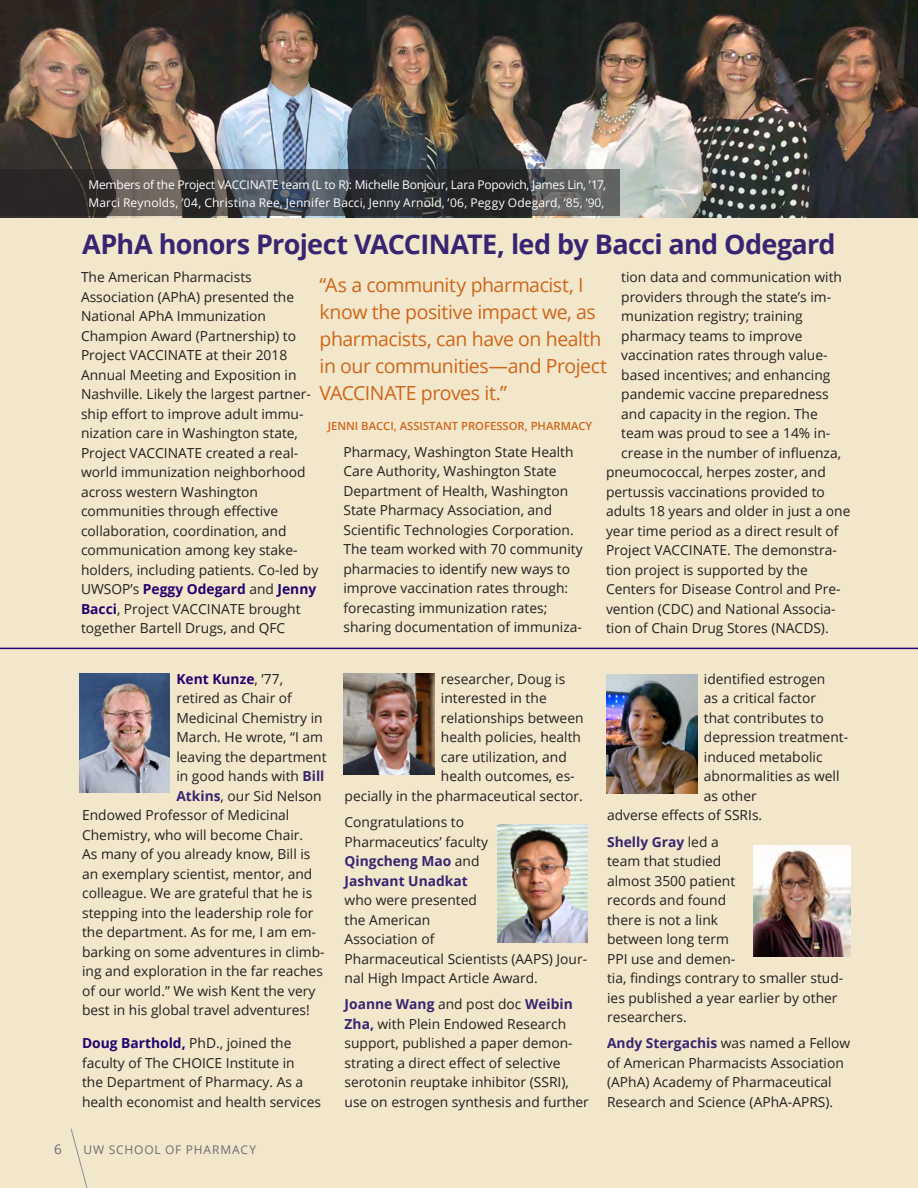
<style>
.page{position:relative;width:918px;height:1188px;background:#f2e7cb}
.page>*{position:absolute;margin:0;border:0;box-sizing:border-box;transform-origin:0 0}
.t1{font:700 27px "Open Sans";letter-spacing:-.025em;color:#382571}
.t2{font:19.5px/27px "Open Sans";letter-spacing:-.025em;color:#cf6619}
.t3{font:13.8px/19.5px "Open Sans";color:#231f20}
.t4{font:700 13.8px "Open Sans";color:#22036f}
.t5{font:13.5px "Open Sans";color:#6c6d70}
.t6{font:12px/18px "Open Sans";letter-spacing:-.02em;color:#fff}
.t7{font:12px "Open Sans";letter-spacing:.07em;color:#6c6d70}
.t8{font:600 11.25px "Open Sans";color:#cf6619}
.s1{font-weight:700;color:#22036f}
.s2{font-weight:400;color:#231f20}
.s3{font-weight:700;color:#382571}
</style>
<div class="page">
<hr style="left:0;top:648px;width:918px;height:1px;background:#22036f">
<img style="left:344px;top:673px;width:90px;height:102px">
<img style="left:607px;top:675px;width:90px;height:118px">
<img style="left:497px;top:824px;width:91px;height:118px">
<img style="left:754px;top:845px;width:96px;height:112px">
<img style="left:0;top:0;width:918px;height:217px">
<svg style="left:0;top:169px;width:620px;height:47px;background:#414142"></svg>
<img style="left:80px;top:674px;width:90px;height:118px">
<svg style="left:70px;top:1128px;width:18px;height:60px"></svg>
<p class="t6" style="left:89px;top:175px;width:519px">Members of the Project VACCINATE team (L to R): Michelle Bonjour, Lara Popovich, James Lin, ’17,<br>Marci Reynolds, ’04, Christina Ree, Jennifer Bacci, Jenny Arnold, ’06, Peggy Odegard, ’85, ’90,</p>
<h1 class="t1" style="left:82px;top:225px;width:755px">APhA honors Project VACCINATE, led by Bacci and Odegard</h1>
<h2 class="t2" style="left:320px;top:271px;width:289px">“As a community pharmacist, I know the positive impact we, as pharmacists, can have on health in our communities—and Project<br>VACCINATE proves it.”</h2>
<p class="t8" style="left:328px;top:418px;width:266px">JENNI BACCI, ASSISTANT PROFESSOR, PHARMACY</p>
<p class="t3" style="left:621px;top:267px;width:222px">tion data and communication with</p>
<p class="t3" style="left:621px;top:287px;width:211px">providers through the state’s im-</p>
<p class="t3" style="left:621px;top:306px;width:183px">munization registry; training</p>
<p class="t3" style="left:621px;top:326px;width:183px">pharmacy teams to improve</p>
<p class="t3" style="left:621px;top:345px;width:208px">vaccination rates through value-</p>
<p class="t3" style="left:621px;top:365px;width:211px">based incentives; and enhancing</p>
<p class="t3" style="left:621px;top:384px;width:209px">pandemic vaccine preparedness</p>
<p class="t3" style="left:621px;top:404px;width:198px">and capacity in the region. The</p>
<p class="t3" style="left:621px;top:423px;width:211px">team was proud to see a 14% in-</p>
<p class="t3" style="left:621px;top:443px;width:221px">crease in the number of influenza,</p>
<p class="t3" style="left:606px;top:462px;width:221px">pneumococcal, herpes zoster, and</p>
<p class="t3" style="left:606px;top:482px;width:220px">pertussis vaccinations provided to</p>
<p class="t3" style="left:606px;top:501px;width:246px">adults 18 years and older in just a one</p>
<p class="t3" style="left:606px;top:521px;width:234px">year time period as a direct result of</p>
<p class="t3" style="left:606px;top:540px;width:232px">Project VACCINATE. The demonstra-</p>
<p class="t3" style="left:606px;top:560px;width:203px">tion project is supported by the</p>
<p class="t3" style="left:606px;top:579px;width:236px">Centers for Disease Control and Pre-</p>
<p class="t3" style="left:606px;top:599px;width:231px">vention (CDC) and National Associa-</p>
<p class="t3" style="left:606px;top:618px;width:224px">tion of Chain Drug Stores (NACDS).</p>
<p class="t3" style="left:81px;top:267px;width:239px">The American Pharmacists Association (APhA) presented the National APhA Immunization Champion Award (Partnership) to Project VACCINATE at their 2018<br>Annual Meeting and Exposition in Nashville. Likely the largest partner&shy;ship effort to improve adult immu&shy;nization care in Washington state, Project VACCINATE created a real&shy;world immunization neighborhood across western Washington communities through effective collaboration, coordination, and communication among key stake&shy;holders, including patients. Co-led by UWSOP’s <span class="s1">Peggy Odegard</span> and <span class="s1">Jenny Bacci</span>, Project VACCINATE brought together Bartell Drugs, and QFC</p>
<p class="t3" style="left:344px;top:442px;width:241px">Pharmacy, Washington State Health Care Authority, Washington State Department of Health, Washington State Pharmacy Association, and Scientific Technologies Corporation.<br>The team worked with 70 community pharmacies to identify new ways to improve vaccination rates through: forecasting immunization rates; sharing documentation of immuniza-</p>
<p class="t4" style="left:176px;top:669px;width:108px">Kent Kunze<span class="s2">, ’77,</span></p>
<p class="t3" style="left:176px;top:688px;width:117px">retired as Chair of</p>
<p class="t3" style="left:176px;top:708px;width:148px">Medicinal Chemistry in</p>
<p class="t3" style="left:176px;top:727px;width:148px">March. He wrote, “I am</p>
<p class="t3" style="left:176px;top:747px;width:152px">leaving the department</p>
<p class="t3" style="left:176px;top:766px;width:150px">in good hands with <span class="s3">Bill</span></p>
<p class="t3" style="left:176px;top:786px;width:147px"><span class="s3">Atkins</span>, our Sid Nelson</p>
<p class="t3" style="left:82px;top:805px;width:209px">Endowed Professor of Medicinal</p>
<p class="t3" style="left:82px;top:825px;width:223px">Chemistry, who will become Chair.</p>
<p class="t3" style="left:82px;top:844px;width:230px">As many of you already know, Bill is</p>
<p class="t3" style="left:82px;top:864px;width:232px">an exemplary scientist, mentor, and</p>
<p class="t3" style="left:82px;top:883px;width:232px">colleague. We are grateful that he is</p>
<p class="t3" style="left:82px;top:903px;width:233px">stepping into the leadership role for</p>
<p class="t3" style="left:82px;top:922px;width:235px">the department. As for me, I am em-</p>
<p class="t3" style="left:82px;top:942px;width:244px">barking on some adventures in climb-</p>
<p class="t3" style="left:82px;top:961px;width:242px">ing and exploration in the far reaches</p>
<p class="t3" style="left:82px;top:981px;width:235px">of our world.” We wish Kent the very</p>
<p class="t3" style="left:82px;top:1000px;width:229px">best in his global travel adventures!</p>
<p class="t3" style="left:82px;top:1033px;width:240px"><span class="s1">Doug Barthold,</span> PhD., joined the faculty of The CHOICE Institute in<br>the Department of Pharmacy. As a health economist and health services</p>
<p class="t5" style="left:54px;top:1139px;width:9px">6</p>
<p class="t7" style="left:84px;top:1141px;width:174px">UW SCHOOL OF PHARMACY</p>
<p class="t3" style="left:441px;top:669px;width:126px">researcher, Doug is</p>
<p class="t3" style="left:441px;top:688px;width:107px">interested in the</p>
<p class="t3" style="left:441px;top:708px;width:144px">relationships between</p>
<p class="t3" style="left:441px;top:727px;width:142px">health policies, health</p>
<p class="t3" style="left:441px;top:747px;width:127px">care utilization, and</p>
<p class="t3" style="left:441px;top:766px;width:135px">health outcomes, es-</p>
<p class="t3" style="left:345px;top:786px;width:240px">pecially in the pharmaceutical sector.</p>
<p class="t3" style="left:345px;top:812px;width:145px">Congratulations to<br>Pharmaceutics’ faculty<br><span class="s3">Qingcheng Mao</span> and<br><span class="s3">Jashvant Unadkat</span></p>
<p class="t3" style="left:345px;top:890px;width:244px">who were presented<br>the American<br>Association of<br>Pharmaceutical Scientists (AAPS) Jour&shy;nal High Impact Article Award.</p>
<p class="t3" style="left:345px;top:994px;width:246px"><span class="s3">Joanne Wang</span> and post doc <span class="s3">Weibin Zha,</span> with Plein Endowed Research support, published a paper demon&shy;strating a direct effect of selective serotonin reuptake inhibitor (SSRI), use on estrogen synthesis and further</p>
<p class="t3" style="left:704px;top:669px;width:123px">identified estrogen</p>
<p class="t3" style="left:704px;top:688px;width:114px">as a critical factor</p>
<p class="t3" style="left:704px;top:708px;width:121px">that contributes to</p>
<p class="t3" style="left:704px;top:727px;width:146px">depression treatment-</p>
<p class="t3" style="left:704px;top:747px;width:120px">induced metabolic</p>
<p class="t3" style="left:704px;top:766px;width:137px">abnormalities as well</p>
<p class="t3" style="left:704px;top:786px;width:54px">as other</p>
<p class="t3" style="left:607px;top:805px;width:157px">adverse effects of SSRIs.</p>
<p class="t3" style="left:607px;top:831px;width:238px"><span class="s3">Shelly Gray</span> led a<br>team that studied<br>almost 3500 patient<br>records and found<br>there is not a link<br>between long term<br>PPI use and demen-<br>tia, findings contrary to smaller stud&shy;ies published a year earlier by other researchers.</p>
<p class="t3" style="left:607px;top:1033px;width:245px"><span class="s3">Andy Stergachis</span> was named a Fellow of American Pharmacists Association (APhA) Academy of Pharmaceutical Research and Science (APhA-APRS).</p>
</div>
